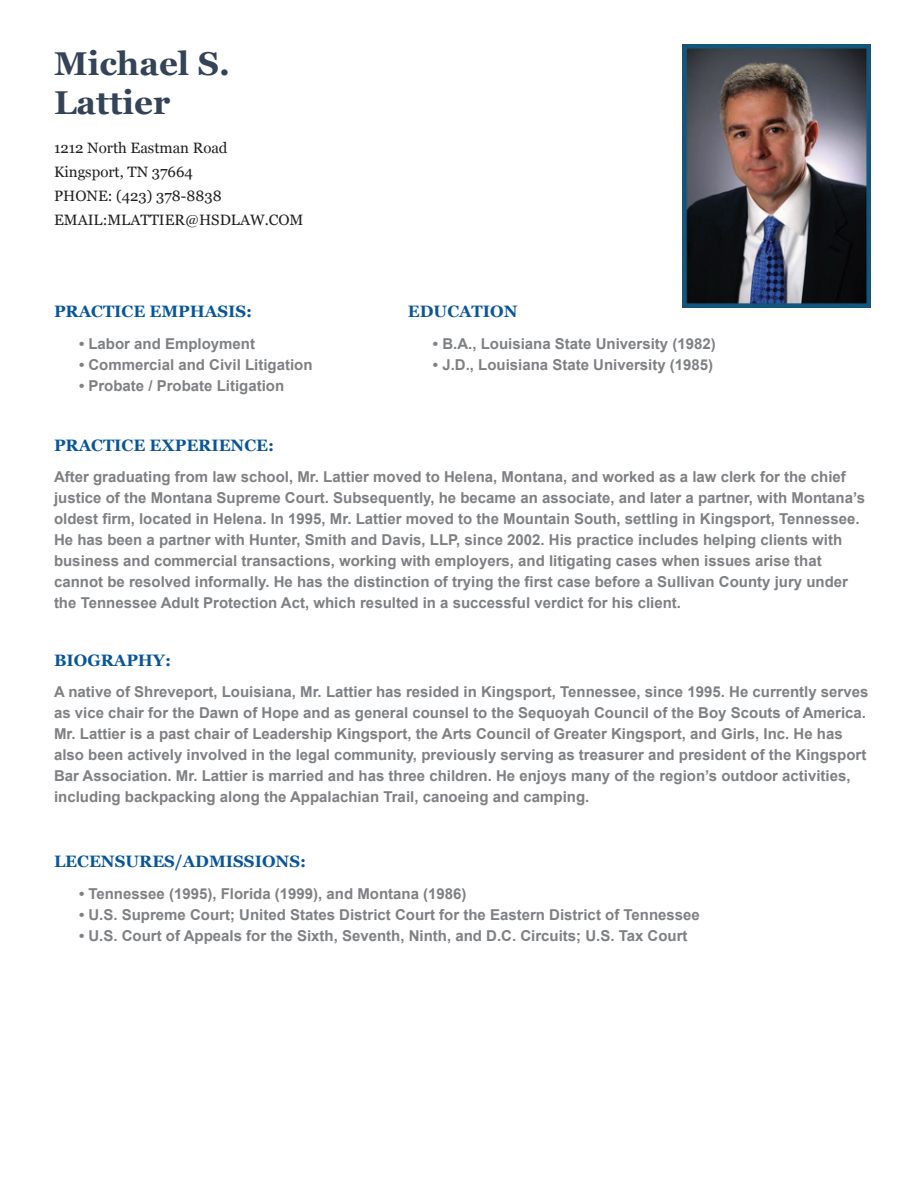
<style>
.page{position:relative;width:918px;height:1188px;background:#fff}
.page>*{position:absolute;margin:0;border:0;box-sizing:border-box;transform-origin:0 0}
.t1{font:700 33px/39.6px "Georgia";color:#354358}
.t2{font:700 16.5px "Georgia";color:#07559c}
.t3{font:700 15px/21px "Arial";color:#7e8083}
.t4{font:15px/24px "Georgia";color:#231f20}
</style>
<div class="page">
<img style="left:682px;top:44px;width:188px;height:264px">
<h1 class="t1" style="left:54px;top:42px;width:177px">Michael S.<br>Lattier</h1>
<p class="t4" style="left:54px;top:136px;width:251px">1212 North Eastman Road<br>Kingsport, TN 37664<br>PHONE: (423) 378-8838<br>EMAIL:MLATTIER@HSDLAW.COM</p>
<p class="t2" style="left:54px;top:299px;width:200px">PRACTICE EMPHASIS:</p>
<p class="t3" style="left:79px;top:333px;width:178px">• Labor and Employment</p>
<p class="t3" style="left:79px;top:354px;width:235px">• Commercial and Civil Litigation</p>
<p class="t3" style="left:79px;top:375px;width:207px">• Probate / Probate Litigation</p>
<p class="t2" style="left:408px;top:299px;width:111px">EDUCATION</p>
<p class="t3" style="left:433px;top:333px;width:284px">• B.A., Louisiana State University (1982)</p>
<p class="t3" style="left:433px;top:354px;width:282px">• J.D., Louisiana State University (1985)</p>
<p class="t2" style="left:54px;top:433px;width:222px">PRACTICE EXPERIENCE:</p>
<p class="t3" style="left:54px;top:467px;width:813px">After graduating from law school, Mr. Lattier moved to Helena, Montana, and worked as a law clerk for the chief justice of the Montana Supreme Court. Subsequently, he became an associate, and later a partner, with Montana’s oldest firm, located in Helena. In 1995, Mr. Lattier moved to the Mountain South, settling in Kingsport, Tennessee.<br>He has been a partner with Hunter, Smith and Davis, LLP, since 2002. His practice includes helping clients with business and commercial transactions, working with employers, and litigating cases when issues arise that cannot be resolved informally. He has the distinction of trying the first case before a Sullivan County jury under the Tennessee Adult Protection Act, which resulted in a successful verdict for his client.</p>
<p class="t2" style="left:54px;top:648px;width:119px">BIOGRAPHY:</p>
<p class="t3" style="left:54px;top:682px;width:816px">A native of Shreveport, Louisiana, Mr. Lattier has resided in Kingsport, Tennessee, since 1995. He currently serves as vice chair for the Dawn of Hope and as general counsel to the Sequoyah Council of the Boy Scouts of America.<br>Mr. Lattier is a past chair of Leadership Kingsport, the Arts Council of Greater Kingsport, and Girls, Inc. He has also been actively involved in the legal community, previously serving as treasurer and president of the Kingsport Bar Association. Mr. Lattier is married and has three children. He enjoys many of the region’s outdoor activities, including backpacking along the Appalachian Trail, canoeing and camping.</p>
<p class="t2" style="left:54px;top:849px;width:254px">LECENSURES/ADMISSIONS:</p>
<p class="t3" style="left:79px;top:883px;width:389px">• Tennessee (1995), Florida (1999), and Montana (1986)</p>
<p class="t3" style="left:79px;top:904px;width:622px">• U.S. Supreme Court; United States District Court for the Eastern District of Tennessee</p>
<p class="t3" style="left:79px;top:925px;width:610px">• U.S. Court of Appeals for the Sixth, Seventh, Ninth, and D.C. Circuits; U.S. Tax Court</p>
</div>
